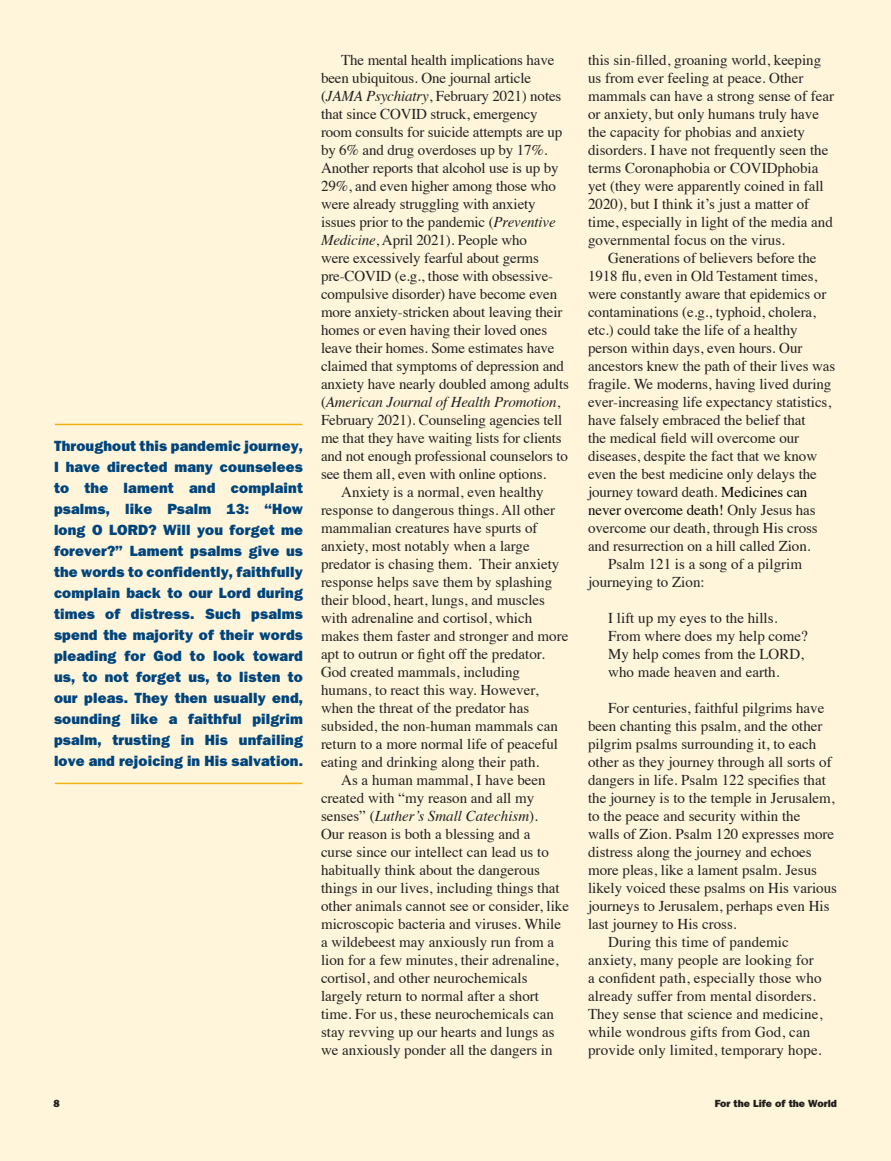
<style>
.page{position:relative;width:891px;height:1161px;background:#fef5db}
.page>*{position:absolute;margin:0;border:0;box-sizing:border-box;transform-origin:0 0}
.t1{font:15px/18px "Times";color:#231f20}
.t2{font:800 15px/21px "Tee Franklin";letter-spacing:.01em;color:#00447b;text-align:justify}
.t3{font:italic 15px "Times";letter-spacing:-.01em;color:#231f20}
.t4{font:15px "Times";letter-spacing:-.005em;color:#040503}
.t5{font:800 10.5px "Tee Franklin";color:#231f20}
.s1{font-style:italic}
.s2{font-style:normal}
.s3{color:#040503}
.s4{color:#231f20}
</style>
<div class="page">
<hr style="left:55px;top:424px;width:247px;height:1px;background:#efb211">
<hr style="left:55px;top:783px;width:247px;height:1px;background:#efb211">
<p class="t2" style="left:54px;top:436px;width:251px">Throughout this pandemic journey, I have directed many counselees to the lament and complaint psalms, like Psalm 13: “How long O LORD? Will you forget me forever?” Lament psalms give us the words to confidently, faithfully complain back to our Lord during times of distress. Such psalms spend the majority of their words pleading for God to look toward us, to not forget us, to listen to our pleas. They then usually end, sounding like a faithful pilgrim psalm, trusting in His unfailing love and rejoicing in His salvation.</p>
<p class="t1" style="left:341px;top:50px;width:215px">The mental health implications have</p>
<p class="t1" style="left:321px;top:68px;width:212px">been ubiquitous. One journal article</p>
<p class="t1" style="left:321px;top:86px;width:242px">(<span class="s1">JAMA Psychiatry</span>, February 2021) notes</p>
<p class="t1" style="left:321px;top:104px;width:218px">that since COVID struck, emergency</p>
<p class="t1" style="left:321px;top:122px;width:243px">room consults for suicide attempts are up</p>
<p class="t1" style="left:321px;top:140px;width:228px">by 6% and drug overdoses up by 17%.</p>
<p class="t1" style="left:321px;top:158px;width:239px">Another reports that alcohol use is up by</p>
<p class="t1" style="left:321px;top:176px;width:237px">29%, and even higher among those who</p>
<p class="t1" style="left:321px;top:194px;width:216px">were already struggling with anxiety</p>
<p class="t1" style="left:321px;top:212px;width:236px">issues prior to the pandemic (<span class="s1">Preventive</span></p>
<p class="t1" style="left:321px;top:230px;width:208px"><span class="s1">Medicine</span>, April 2021). People who</p>
<p class="t1" style="left:321px;top:248px;width:220px">were excessively fearful about germs</p>
<p class="t1" style="left:321px;top:266px;width:234px">pre-COVID (e.g., those with obsessive-</p>
<p class="t1" style="left:321px;top:284px;width:238px">compulsive disorder) have become even</p>
<p class="t1" style="left:321px;top:302px;width:243px">more anxiety-stricken about leaving their</p>
<p class="t1" style="left:321px;top:320px;width:228px">homes or even having their loved ones</p>
<p class="t1" style="left:321px;top:338px;width:235px">leave their homes. Some estimates have</p>
<p class="t1" style="left:321px;top:356px;width:245px">claimed that symptoms of depression and</p>
<p class="t1" style="left:321px;top:374px;width:249px">anxiety have nearly doubled among adults</p>
<p class="t3" style="left:321px;top:389px;width:241px"><span class="s2">(</span>American Journal of Health Promotion<span class="s2">,</span></p>
<p class="t1" style="left:321px;top:410px;width:243px">February 2021). Counseling agencies tell</p>
<p class="t1" style="left:321px;top:428px;width:242px">me that they have waiting lists for clients</p>
<p class="t1" style="left:321px;top:446px;width:248px">and not enough professional counselors to</p>
<p class="t1" style="left:321px;top:464px;width:227px">see them all, even with online options.</p>
<p class="t1" style="left:341px;top:482px;width:204px">Anxiety is a normal, even healthy</p>
<p class="t1" style="left:321px;top:500px;width:236px">response to dangerous things. All other</p>
<p class="t1" style="left:321px;top:518px;width:218px">mammalian creatures have spurts of</p>
<p class="t1" style="left:321px;top:536px;width:210px">anxiety, most notably when a large</p>
<p class="t1" style="left:321px;top:554px;width:240px">predator is chasing them. Their anxiety</p>
<p class="t1" style="left:321px;top:572px;width:233px">response helps save them by splashing</p>
<p class="t1" style="left:321px;top:590px;width:226px">their blood, heart, lungs, and muscles</p>
<p class="t1" style="left:321px;top:608px;width:213px">with adrenaline and cortisol, which</p>
<p class="t1" style="left:321px;top:626px;width:249px">makes them faster and stronger and more</p>
<p class="t1" style="left:321px;top:644px;width:225px">apt to outrun or fight off the predator.</p>
<p class="t1" style="left:321px;top:662px;width:201px">God created mammals, including</p>
<p class="t1" style="left:321px;top:680px;width:219px">humans, to react this way. However,</p>
<p class="t1" style="left:321px;top:698px;width:210px">when the threat of the predator has</p>
<p class="t1" style="left:321px;top:716px;width:239px">subsided, the non-human mammals can</p>
<p class="t1" style="left:321px;top:734px;width:239px">return to a more normal life of peaceful</p>
<p class="t1" style="left:321px;top:752px;width:220px">eating and drinking along their path.</p>
<p class="t1" style="left:341px;top:770px;width:206px">As a human mammal, I have been</p>
<p class="t1" style="left:321px;top:788px;width:215px">created with “my reason and all my</p>
<p class="t3" style="left:321px;top:803px;width:218px"><span class="s2">senses” (</span>Luther’s Small Catechism<span class="s2">).</span></p>
<p class="t1" style="left:321px;top:824px;width:211px">Our reason is both a blessing and a</p>
<p class="t1" style="left:321px;top:842px;width:229px">curse since our intellect can lead us to</p>
<p class="t1" style="left:321px;top:860px;width:221px">habitually think about the dangerous</p>
<p class="t1" style="left:321px;top:878px;width:240px">things in our lives, including things that</p>
<p class="t1" style="left:321px;top:896px;width:250px">other animals cannot see or consider, like</p>
<p class="t1" style="left:321px;top:914px;width:242px">microscopic bacteria and viruses. While</p>
<p class="t1" style="left:321px;top:932px;width:235px">a wildebeest may anxiously run from a</p>
<p class="t1" style="left:321px;top:950px;width:239px">lion for a few minutes, their adrenaline,</p>
<p class="t1" style="left:321px;top:968px;width:208px">cortisol, and other neurochemicals</p>
<p class="t1" style="left:321px;top:986px;width:220px">largely return to normal after a short</p>
<p class="t1" style="left:321px;top:1004px;width:234px">time. For us, these neurochemicals can</p>
<p class="t1" style="left:321px;top:1022px;width:235px">stay revving up our hearts and lungs as</p>
<p class="t1" style="left:321px;top:1040px;width:233px">we anxiously ponder all the dangers in</p>
<p class="t1" style="left:588px;top:50px;width:248px">this sin-filled, groaning world, keeping us from ever feeling at peace. Other mammals can have a strong sense of fear or anxiety, but only humans truly have the capacity for phobias and anxiety disorders. I have not frequently seen the terms Coronaphobia or COVIDphobia yet (they were apparently coined in fall 2020), but I think it’s just a matter of time, especially in light of the media and governmental focus on the virus.</p>
<p class="t1" style="left:608px;top:248px;width:210px">Generations of believers before the</p>
<p class="t1" style="left:588px;top:266px;width:231px">1918 flu, even in Old Testament times,</p>
<p class="t1" style="left:588px;top:284px;width:240px">were constantly aware that epidemics or</p>
<p class="t1" style="left:588px;top:302px;width:229px">contaminations (e.g., typhoid, cholera,</p>
<p class="t1" style="left:588px;top:320px;width:211px">etc.) could take the life of a healthy</p>
<p class="t1" style="left:588px;top:338px;width:216px">person within days, even hours. Our</p>
<p class="t1" style="left:588px;top:356px;width:249px">ancestors knew the path of their lives was</p>
<p class="t1" style="left:588px;top:374px;width:245px">fragile. We moderns, having lived during</p>
<p class="t1" style="left:588px;top:392px;width:245px">ever-increasing life expectancy statistics,</p>
<p class="t1" style="left:588px;top:410px;width:219px">have falsely embraced the belief that</p>
<p class="t1" style="left:588px;top:428px;width:213px">the medical field will overcome our</p>
<p class="t1" style="left:588px;top:446px;width:231px">diseases, despite the fact that we know</p>
<p class="t1" style="left:588px;top:464px;width:230px">even the best medicine only delays the</p>
<p class="t1" style="left:588px;top:482px;width:221px">journey toward death. <span class="s3">Medicines can</span></p>
<p class="t4" style="left:588px;top:496px;width:229px">never overcome death! <span class="s4">Only Jesus has</span></p>
<p class="t1" style="left:588px;top:518px;width:231px">overcome our death, through His cross</p>
<p class="t1" style="left:588px;top:536px;width:224px">and resurrection on a hill called Zion.</p>
<p class="t1" style="left:608px;top:554px;width:195px">Psalm 121 is a song of a pilgrim</p>
<p class="t1" style="left:588px;top:572px;width:118px">journeying to Zion:</p>
<p class="t1" style="left:608px;top:608px;width:201px">I lift up my eyes to the hills.<br>From where does my help come?<br>My help comes from the LORD, who made heaven and earth.</p>
<p class="t1" style="left:608px;top:698px;width:218px">For centuries, faithful pilgrims have</p>
<p class="t1" style="left:588px;top:716px;width:236px">been chanting this psalm, and the other</p>
<p class="t1" style="left:588px;top:734px;width:230px">pilgrim psalms surrounding it, to each</p>
<p class="t1" style="left:588px;top:752px;width:245px">other as they journey through all sorts of</p>
<p class="t1" style="left:588px;top:770px;width:239px">dangers in life. Psalm 122 specifies that</p>
<p class="t1" style="left:588px;top:788px;width:248px">the journey is to the temple in Jerusalem,</p>
<p class="t1" style="left:588px;top:806px;width:214px">to the peace and security within the</p>
<p class="t1" style="left:588px;top:824px;width:248px">walls of Zion. Psalm 120 expresses more</p>
<p class="t1" style="left:588px;top:842px;width:225px">distress along the journey and echoes</p>
<p class="t1" style="left:588px;top:860px;width:231px">more pleas, like a lament psalm. Jesus</p>
<p class="t1" style="left:588px;top:878px;width:251px">likely voiced these psalms on His various</p>
<p class="t1" style="left:588px;top:896px;width:243px">journeys to Jerusalem, perhaps even His</p>
<p class="t1" style="left:588px;top:914px;width:150px">last journey to His cross.</p>
<p class="t1" style="left:608px;top:932px;width:182px">During this time of pandemic</p>
<p class="t1" style="left:588px;top:950px;width:227px">anxiety, many people are looking for</p>
<p class="t1" style="left:588px;top:968px;width:235px">a confident path, especially those who</p>
<p class="t1" style="left:588px;top:986px;width:229px">already suffer from mental disorders.</p>
<p class="t1" style="left:588px;top:1004px;width:236px">They sense that science and medicine,</p>
<p class="t1" style="left:588px;top:1022px;width:224px">while wondrous gifts from God, can</p>
<p class="t1" style="left:588px;top:1040px;width:235px">provide only limited, temporary hope.</p>
<p class="t5" style="left:53px;top:1097px;width:8px">8</p>
<p class="t5" style="left:715px;top:1097px;width:124px">For the Life of the World</p>
</div>
